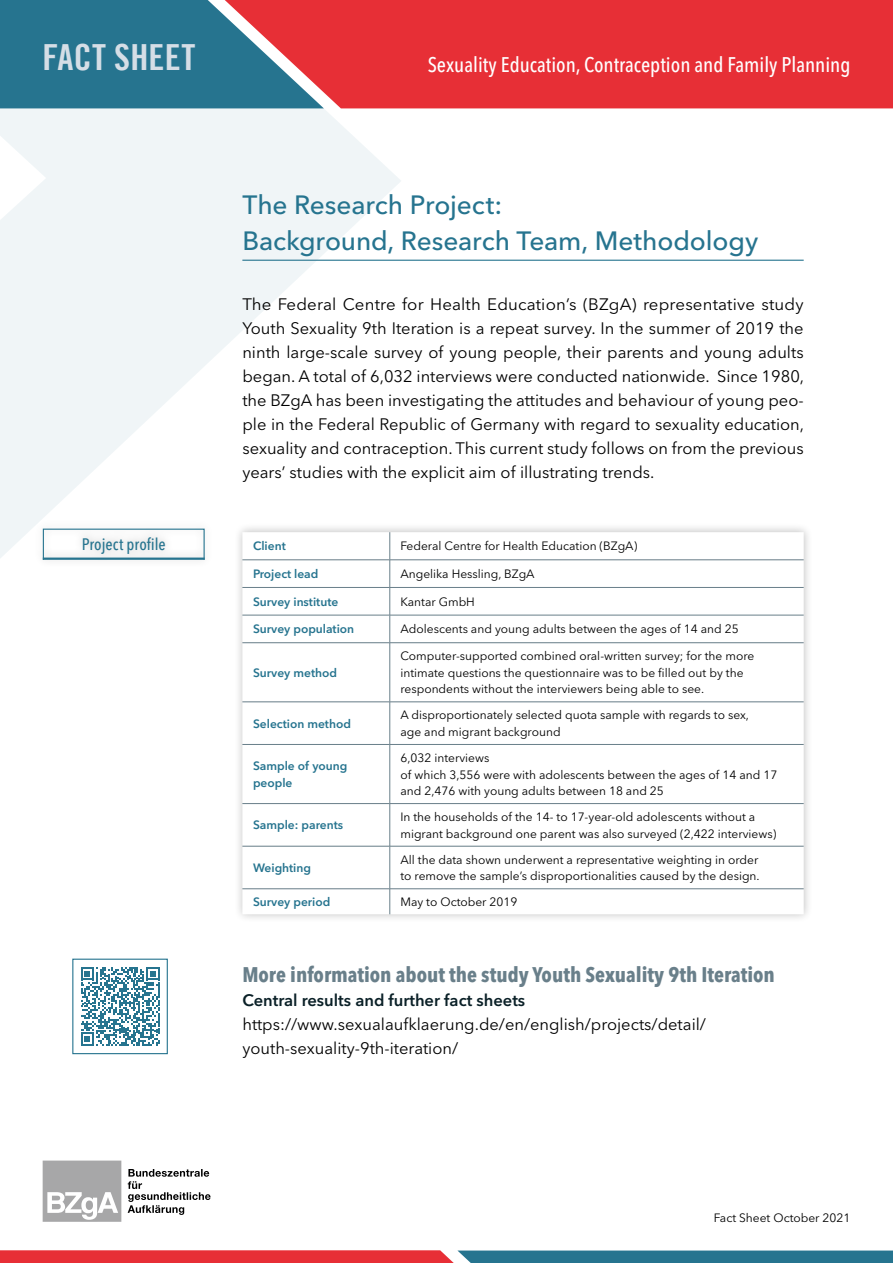
<style>
.page{position:relative;width:893px;height:1263px;background:#fff}
.page>*{position:absolute;margin:0;border:0;box-sizing:border-box;transform-origin:0 0}
.t1{font:36px "Trade Gothic LT Bold Cond Twenty";letter-spacing:.005em;color:#d5dee6}
.Head_1_zweizeilig_m_linie{font:500 26.25px "Avenir Next LT Pro";letter-spacing:-.005em;color:#26748f}
.Head_1_zweizeilig{font:500 26.25px "Avenir Next LT Pro";letter-spacing:-.005em;color:#26748f}
.Head_2{font:700 condensed 21px "Avenir Next LT Pro";color:#697f8a}
.t2{font:500 condensed 21px "Avenir Next LT Pro";color:#fff}
.Fließtext{font:16.5px/24px "Avenir Next LT Pro";color:#000;text-align:justify}
.Fließtext_linksb{font:16.5px/24px "Avenir Next LT Pro";color:#000}
.Fließtext_linksb-2{font:600 16.5px "Avenir Next LT Pro";color:#0a2027}
.Label{font:500 condensed 16.5px "Avenir Next LT Pro";color:#26748f}
.Tabelle_rechts{font:12px/16.5px "Avenir Next LT Pro";color:#000}
.Tabelle_links{font:600 12px/16.5px "Avenir Next LT Pro";color:#26748f}
</style>
<div class="page">
<svg style="left:0;top:108px;width:402px;height:450px;fill:#f0f5f7"></svg>
<div style="left:0;top:0;width:210px;height:108px;background:#26748f"></div>
<svg style="left:210px;top:0;width:683px;height:108px;background:#d73942"></svg>
<svg style="left:0;top:1250px;width:893px;height:13px;background:#8f5969"></svg>
<svg style="left:128px;top:1169px;width:83px;height:46px"></svg>
<svg style="left:42px;top:1160px;width:80px;height:62px"></svg>
<svg style="left:43px;top:1160px;width:78px;height:62px"></svg>
<hr style="left:242px;top:260px;width:562px;height:1px;background:#26748f">
<div style="left:33px;top:519px;width:780px;height:404px;background:#000;opacity:.25"></div>
<svg style="left:242px;top:532px;width:562px;height:382px"></svg>
<svg style="left:242px;top:560px;width:562px;height:328px"></svg>
<hr style="left:242px;top:559px;width:148px;height:1px;background:#697f8a">
<hr style="left:390px;top:559px;width:414px;height:1px;background:#697f8a">
<hr style="left:242px;top:587px;width:148px;height:1px;background:#697f8a">
<hr style="left:390px;top:587px;width:414px;height:1px;background:#697f8a">
<hr style="left:242px;top:615px;width:148px;height:1px;background:#697f8a">
<hr style="left:390px;top:615px;width:414px;height:1px;background:#697f8a">
<svg style="left:390px;top:532px;width:1px;height:110px"></svg>
<hr style="left:242px;top:642px;width:148px;height:1px;background:#697f8a">
<hr style="left:390px;top:642px;width:414px;height:1px;background:#697f8a">
<hr style="left:390px;top:643px;width:1px;height:59px;background:#697f8a">
<hr style="left:242px;top:702px;width:148px;height:1px;background:#697f8a">
<hr style="left:390px;top:702px;width:414px;height:1px;background:#697f8a">
<hr style="left:390px;top:702px;width:1px;height:42px;background:#697f8a">
<hr style="left:242px;top:744px;width:148px;height:1px;background:#697f8a">
<hr style="left:390px;top:744px;width:414px;height:1px;background:#697f8a">
<hr style="left:390px;top:745px;width:1px;height:58px;background:#697f8a">
<hr style="left:242px;top:803px;width:148px;height:1px;background:#697f8a">
<hr style="left:390px;top:803px;width:414px;height:1px;background:#697f8a">
<hr style="left:390px;top:804px;width:1px;height:42px;background:#697f8a">
<hr style="left:242px;top:846px;width:148px;height:1px;background:#697f8a">
<hr style="left:390px;top:846px;width:414px;height:1px;background:#697f8a">
<hr style="left:390px;top:846px;width:1px;height:42px;background:#697f8a">
<hr style="left:242px;top:888px;width:148px;height:1px;background:#697f8a">
<hr style="left:390px;top:888px;width:414px;height:1px;background:#697f8a">
<svg style="left:390px;top:889px;width:1px;height:25px"></svg>
<div style="left:43px;top:529px;width:162px;height:31px;border:1px solid #26748f"></div>
<hr style="left:43px;top:557px;width:162px;height:3px;background:#26748f">
<svg style="left:81px;top:967px;width:79px;height:79px"></svg>
<div style="left:72px;top:959px;width:96px;height:95px;border:1px solid #26748f"></div>
<h1 class="t1" style="left:43px;top:36px;width:155px">FACT SHEET</h1>
<h3 class="t2" style="left:428px;top:52px;width:424px">Sexuality Education, Contraception and Family Planning</h3>
<h1 class="Head_1_zweizeilig" style="left:242px;top:189px;width:261px">The Research Project:</h1>
<h1 class="Head_1_zweizeilig_m_linie" style="left:242px;top:225px;width:517px">Background, Research Team, Methodology</h1>
<p class="Label" style="left:82px;top:534px;width:86px">Project profile</p>
<p class="Fließtext" style="left:242px;top:292px;width:563px">The Federal Centre for Health Education’s (BZgA) representative study Youth Sexuality 9th Iteration is a repeat survey. In the summer of 2019 the ninth large-scale survey of young people, their parents and young adults began. A total of 6,032 interviews were conducted nationwide. Since 1980, the BZgA has been investigating the attitudes and behaviour of young peo&shy;ple in the Federal Republic of Germany with regard to sexuality education, sexuality and contraception. This current study follows on from the previous years’ studies with the explicit aim of illustrating trends.</p>
<p class="Tabelle_links" style="left:253px;top:538px;width:34px">Client</p>
<p class="Tabelle_rechts" style="left:400px;top:538px;width:238px">Federal Centre for Health Education (BZgA)</p>
<p class="Tabelle_links" style="left:253px;top:566px;width:67px">Project lead</p>
<p class="Tabelle_rechts" style="left:400px;top:566px;width:136px">Angelika Hessling, BZgA</p>
<p class="Tabelle_links" style="left:253px;top:593px;width:87px">Survey institute</p>
<p class="Tabelle_rechts" style="left:400px;top:593px;width:76px">Kantar GmbH</p>
<p class="Tabelle_links" style="left:253px;top:621px;width:103px">Survey population</p>
<p class="Tabelle_rechts" style="left:400px;top:621px;width:340px">Adolescents and young adults between the ages of 14 and 25</p>
<p class="Tabelle_links" style="left:253px;top:664px;width:86px">Survey method</p>
<p class="Tabelle_rechts" style="left:400px;top:648px;width:355px">Computer-supported combined oral-written survey; for the more intimate questions the questionnaire was to be filled out by the respondents without the interviewers being able to see.</p>
<p class="Tabelle_links" style="left:253px;top:715px;width:99px">Selection method</p>
<p class="Tabelle_rechts" style="left:400px;top:707px;width:350px">A disproportionately selected quota sample with regards to sex, age and migrant background</p>
<p class="Tabelle_links" style="left:253px;top:758px;width:96px">Sample of young people</p>
<p class="Tabelle_rechts" style="left:400px;top:750px;width:90px">6,032 interviews</p>
<p class="Tabelle_rechts" style="left:400px;top:766px;width:378px">of which 3,556 were with adolescents between the ages of 14 and 17 and 2,476 with young adults between 18 and 25</p>
<p class="Tabelle_links" style="left:253px;top:817px;width:92px">Sample: parents</p>
<p class="Tabelle_rechts" style="left:400px;top:809px;width:377px">In the households of the 14- to 17-year-old adolescents without a migrant background one parent was also surveyed (2,422 interviews)</p>
<p class="Tabelle_links" style="left:253px;top:859px;width:60px">Weighting</p>
<p class="Tabelle_rechts" style="left:400px;top:851px;width:361px">All the data shown underwent a representative weighting in order to remove the sample’s disproportionalities caused by the design.</p>
<p class="Tabelle_links" style="left:253px;top:894px;width:79px">Survey period</p>
<p class="Tabelle_rechts" style="left:400px;top:894px;width:119px">May to October 2019</p>
<h2 class="Head_2" style="left:242px;top:962px;width:534px">More information about the study Youth Sexuality 9th Iteration</h2>
<p class="Fließtext_linksb-2" style="left:242px;top:990px;width:284px">Central results and further fact sheets</p>
<p class="Fließtext_linksb" style="left:242px;top:1012px;width:465px">https://www.sexualaufklaerung.de/en/english/projects/detail/ youth-sexuality-9th-iteration/</p>
<p class="Tabelle_rechts" style="left:714px;top:1210px;width:138px">Fact Sheet October 2021</p>
</div>
